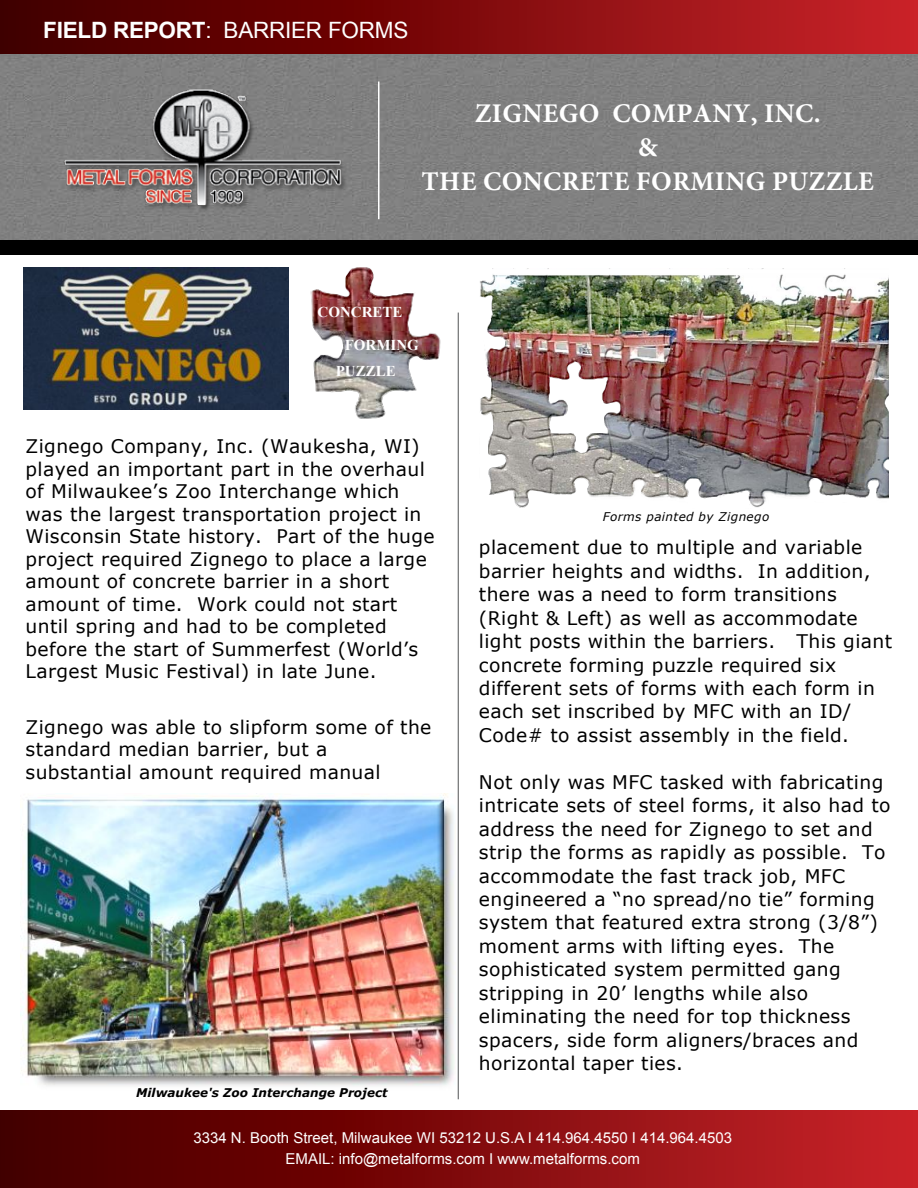
<style>
.page{position:relative;width:918px;height:1188px;background:#fff}
.page>*{position:absolute;margin:0;border:0;box-sizing:border-box;transform-origin:0 0}
.t1{font:700 27px/34px "Minion Pro";letter-spacing:.015em;color:#fff;text-align:center}
.t2{font:22.5px "Arial";letter-spacing:-.01em;color:#fff}
.t3{font:18.75px/23.4px "Verdana";letter-spacing:.02em;color:#000}
.t4{font:15px/21px "Arial";color:#fff;text-align:center}
.t5{font:700 15px/25.8px "Times New Roman";color:#fff}
.t6{font:italic 700 12px "Verdana";color:#000}
.t7{font:italic 12px "Verdana";letter-spacing:.03em;color:#000}
.s1{font-weight:700}
</style>
<div class="page">
<div style="left:0;top:1111px;width:918px;height:77px;background:linear-gradient(to right,#3e0000,#c72126)"></div>
<div style="left:0;top:54px;width:918px;height:187px;background:#808080"></div>
<div style="left:0;top:241px;width:918px;height:14px;background:#000"></div>
<div style="left:0;top:0;width:918px;height:54px;background:linear-gradient(to right,#3c0000,#c72026)"></div>
<hr style="left:458px;top:313px;width:1px;height:786px;background:#58595b">
<hr style="left:378px;top:81px;width:2px;height:138px;background:#fff">
<img style="left:52px;top:82px;width:296px;height:134px">
<img style="left:310px;top:267px;width:131px;height:151px">
<img style="left:24px;top:267px;width:264px;height:142px">
<img style="left:20px;top:794px;width:436px;height:292px">
<img style="left:480px;top:274px;width:409px;height:234px">
<p class="t2" style="left:43px;top:15px;width:367px"><span class="s1">FIELD REPORT</span>: BARRIER FORMS</p>
<h1 class="t1" style="left:422px;top:96px;width:454px">ZIGNEGO COMPANY, INC.<br>&amp;<br>THE CONCRETE FORMING PUZZLE</h1>
<p class="t5" style="left:318px;top:299px;width:87px">CONCRETE</p>
<p class="t5" style="left:336px;top:332px;width:85px;text-indent:9px">FORMING<br>PUZZLE</p>
<p class="t3" style="left:26px;top:435px;width:411px;line-height:22.5px">Zignego Company, Inc. (Waukesha, WI) played an important part in the overhaul of Milwaukee’s Zoo Interchange which was the largest transportation project in Wisconsin State history. Part of the huge project required Zignego to place a large amount of concrete barrier in a short amount of time. Work could not start until spring and had to be completed before the start of Summerfest (World’s Largest Music Festival) in late June.</p>
<p class="t3" style="left:26px;top:715px;width:407px;line-height:22.5px">Zignego was able to slipform some of the standard median barrier, but a substantial amount required manual</p>
<p class="t6" style="left:136px;top:1084px;width:253px">Milwaukee's Zoo Interchange Project</p>
<p class="t7" style="left:603px;top:508px;width:168px">Forms painted by Zignego</p>
<p class="t3" style="left:479px;top:536px;width:415px">placement due to multiple and variable barrier heights and widths. In addition, there was a need to form transitions (Right &amp; Left) as well as accommodate light posts within the barriers. This giant concrete forming puzzle required six different sets of forms with each form in each set inscribed by MFC with an ID/ Code# to assist assembly in the field.</p>
<p class="t3" style="left:479px;top:770px;width:413px">Not only was MFC tasked with fabricating intricate sets of steel forms, it also had to address the need for Zignego to set and strip the forms as rapidly as possible. To accommodate the fast track job, MFC engineered a “no spread/no tie” forming system that featured extra strong (3/8”) moment arms with lifting eyes. The sophisticated system permitted gang stripping in 20’ lengths while also eliminating the need for top thickness spacers, side form aligners/braces and horizontal taper ties.</p>
<p class="t4" style="left:193px;top:1128px;width:540px">3334 N. Booth Street, Milwaukee WI 53212 U.S.A I 414.964.4550 I 414.964.4503<br>EMAIL: info@metalforms.com I www.metalforms.com</p>
</div>
